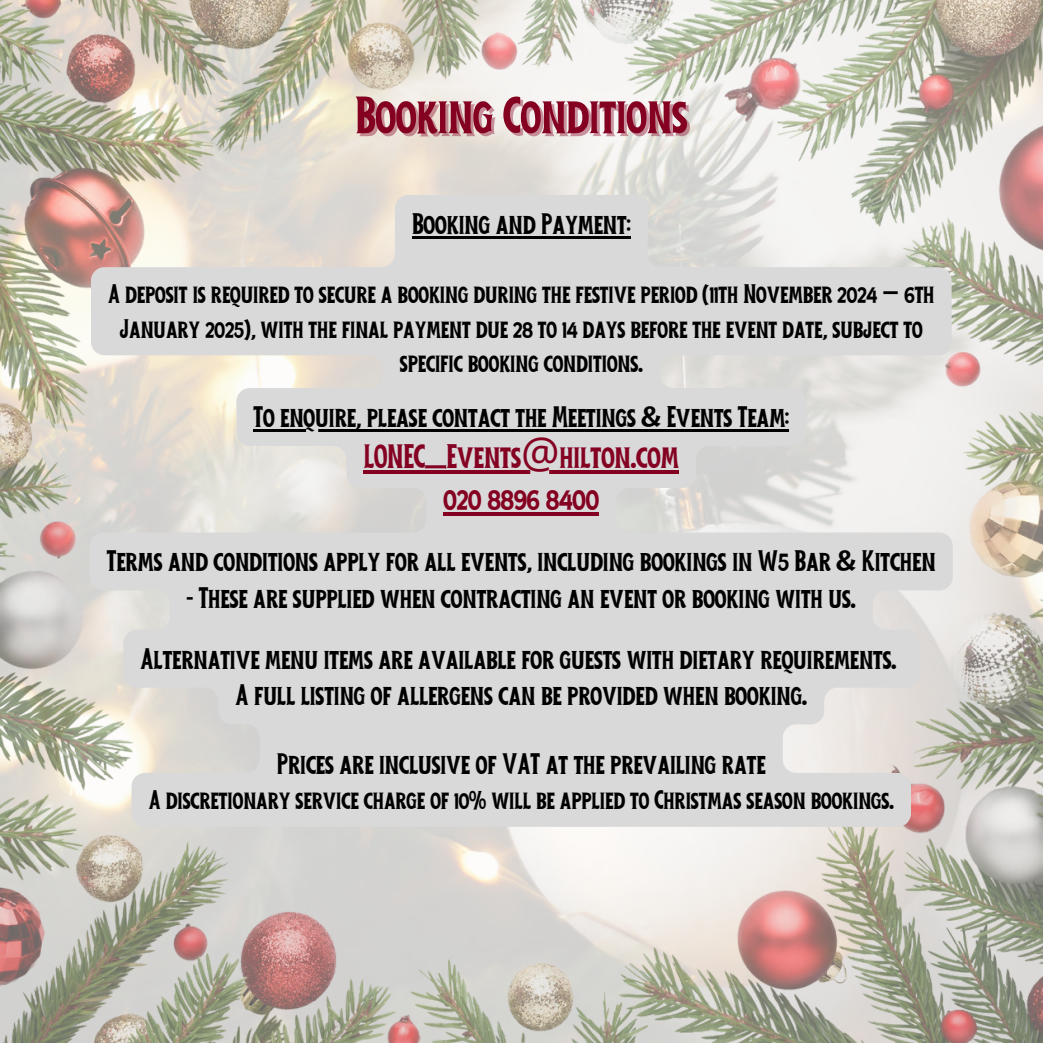
<style>
.page{position:relative;width:1043px;height:1043px;background:#fff}
.page>*{position:absolute;margin:0;border:0;box-sizing:border-box;transform-origin:0 0}
.t1{font:66.5px "Welder Miles";color:#840122}
.t2{font:42.88px "Welder Miles";color:#840122}
.t3{font:37.62px "Welder Miles";color:#000}
.t4{font:34.12px/34.1px "Welder Miles";color:#000;text-align:center}
.s1{font-family:"Noto Sans Gurmukhi"}
.s2{font-family:"Noto Sans"}
</style>
<div class="page">
<img style="left:0;top:0;width:1042px;height:1042px">
<svg style="left:90px;top:195px;width:862px;height:631px;background:#dcdad8"></svg>
<hr style="left:412px;top:236px;width:218px;height:3px;background:#000">
<hr style="left:253px;top:429px;width:535px;height:3px;background:#000">
<hr style="left:363px;top:470px;width:315px;height:4px;background:#840122">
<hr style="left:443px;top:512px;width:156px;height:4px;background:#840122">
<p class="t1" style="left:355px;top:81px;width:333px">BookingConditions</p>
<h1 class="t3" style="left:412px;top:204px;width:220px">BookingandPayment:</h1>
<p class="t4" style="left:108px;top:277px;width:827px">Adeposit isrequiredtosecureabookingduringthe festive period(11thNovember2024 <span class="s1">–</span> 6th<br>January2025), withthe final paymentdue 28to14daysbefore the eventdate, subject to specificbookingconditions.</p>
<p class="t3" style="left:253px;top:397px;width:537px">Toenquire, please contact the Meetings &amp; Events Team:</p>
<p class="t2" style="left:363px;top:433px;width:316px">LONEC_Events<span class="s2">@</span>hilton.com</p>
<p class="t2" style="left:443px;top:475px;width:157px">02088968400</p>
<p class="t3" style="left:107px;top:541px;width:829px">Termsandconditionsapplyforall events, includingbookings in W5Bar &amp; Kitchen</p>
<p class="t3" style="left:187px;top:578px;width:670px">- Theseare supplied whencontractinganeventorbooking withus.</p>
<p class="t3" style="left:140px;top:638px;width:757px">Alternative menuitemsareavailable forguests withdietaryrequirements.</p>
<p class="t3" style="left:235px;top:675px;width:573px">Afull listingofallergens canbe provided whenbooking.</p>
<p class="t3" style="left:277px;top:743px;width:490px">Pricesare inclusiveof VATat the prevailingrate</p>
<p class="t4" style="left:149px;top:782px;width:746px">Adiscretionaryservice chargeof 10% willbeappliedtoChristmas seasonbookings.</p>
</div>
